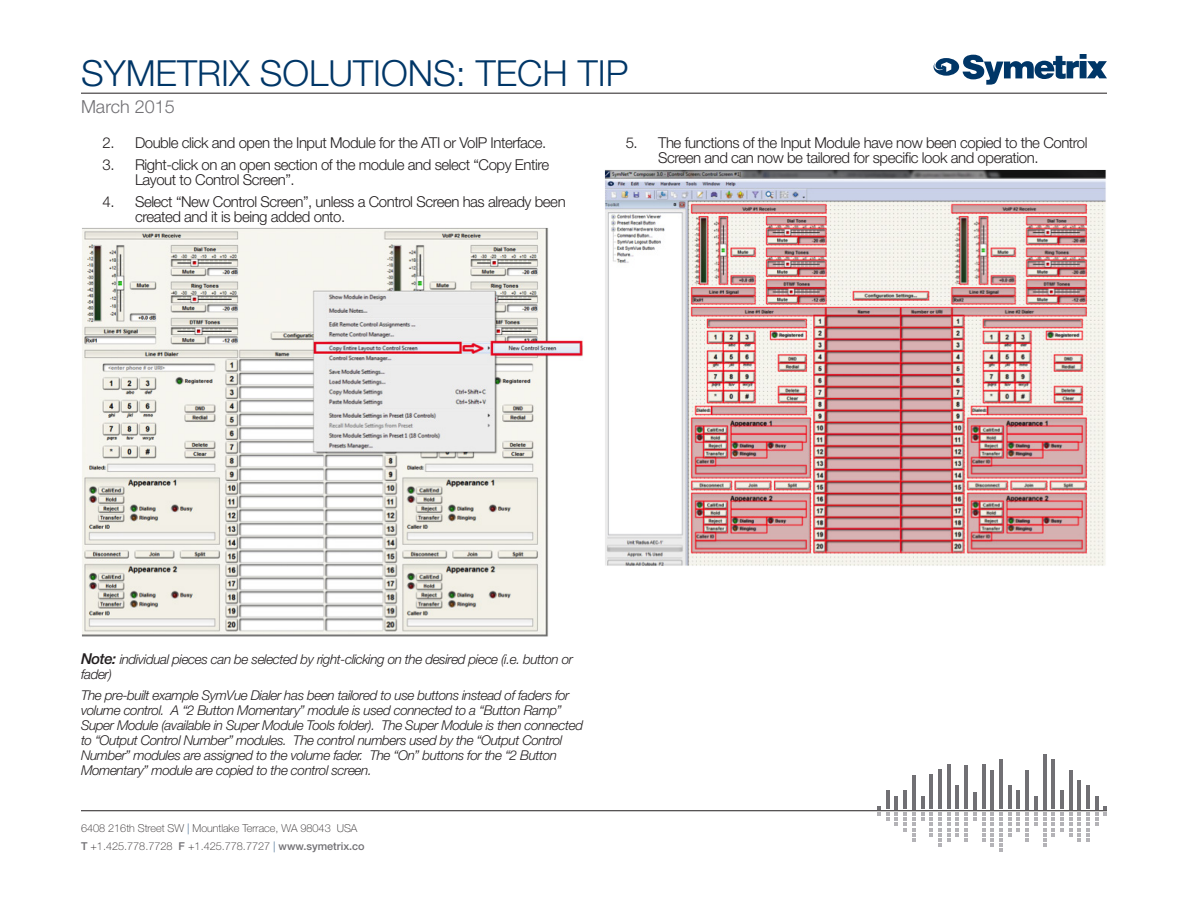
<style>
.page{position:relative;width:1188px;height:918px;background:#fff}
.page>*{position:absolute;margin:0;border:0;box-sizing:border-box;transform-origin:0 0}
.t1{font:300 36px "Helvetica Neue LT Std";color:#003667}
.t2{font:300 18px "Helvetica Neue LT Std";color:#717074}
.Body_Text{font:300 15px/15px "Helvetica Neue LT Std";letter-spacing:-.03em;color:#231f20}
.Body_Text-2{font:italic 300 13.5px/15px "Helvetica Neue LT Std";letter-spacing:-.03em;color:#231f20}
.t3{font:100 10.8px/18px "Helvetica Neue LT Std";color:#231f20}
.s1{font-weight:500;font-size:15px}
.s2{color:#003667}
.s3{font-weight:500;color:#717074}
</style>
<div class="page">
<svg style="left:933px;top:54px;width:174px;height:31px"></svg>
<hr style="left:81px;top:93px;width:1026px;height:1px;background:#231f20">
<hr style="left:81px;top:810px;width:1026px;height:1px;background:#231f20">
<hr style="left:886px;top:791px;width:3px;height:18px;background:#717074">
<hr style="left:904px;top:791px;width:3px;height:18px;background:#717074">
<hr style="left:912px;top:775px;width:3px;height:34px;background:#717074">
<hr style="left:930px;top:775px;width:3px;height:34px;background:#717074">
<hr style="left:938px;top:770px;width:4px;height:39px;background:#717074">
<hr style="left:947px;top:765px;width:3px;height:44px;background:#717074">
<hr style="left:956px;top:785px;width:3px;height:24px;background:#717074">
<hr style="left:965px;top:765px;width:3px;height:44px;background:#717074">
<hr style="left:973px;top:792px;width:3px;height:17px;background:#717074">
<hr style="left:982px;top:765px;width:3px;height:44px;background:#717074">
<hr style="left:991px;top:770px;width:3px;height:39px;background:#717074">
<hr style="left:999px;top:759px;width:3px;height:50px;background:#717074">
<hr style="left:1008px;top:786px;width:3px;height:23px;background:#717074">
<hr style="left:1017px;top:791px;width:3px;height:18px;background:#717074">
<hr style="left:1026px;top:770px;width:3px;height:39px;background:#717074">
<hr style="left:1043px;top:754px;width:3px;height:55px;background:#717074">
<hr style="left:1052px;top:759px;width:3px;height:50px;background:#717074">
<hr style="left:1060px;top:791px;width:3px;height:18px;background:#717074">
<hr style="left:1069px;top:770px;width:3px;height:39px;background:#717074">
<hr style="left:1078px;top:780px;width:3px;height:29px;background:#717074">
<hr style="left:1087px;top:785px;width:3px;height:24px;background:#717074">
<svg style="left:878px;top:806px;width:11px;height:15px"></svg>
<svg style="left:895px;top:796px;width:3px;height:30px"></svg>
<svg style="left:904px;top:812px;width:11px;height:29px"></svg>
<svg style="left:921px;top:797px;width:3px;height:24px"></svg>
<svg style="left:930px;top:812px;width:20px;height:35px"></svg>
<svg style="left:956px;top:812px;width:3px;height:24px"></svg>
<svg style="left:965px;top:812px;width:11px;height:29px"></svg>
<svg style="left:982px;top:812px;width:3px;height:29px"></svg>
<svg style="left:991px;top:812px;width:11px;height:40px"></svg>
<svg style="left:1008px;top:812px;width:3px;height:24px"></svg>
<svg style="left:1017px;top:812px;width:3px;height:19px"></svg>
<svg style="left:1026px;top:796px;width:11px;height:45px"></svg>
<svg style="left:1043px;top:812px;width:3px;height:35px"></svg>
<svg style="left:1052px;top:812px;width:11px;height:24px"></svg>
<svg style="left:1069px;top:812px;width:3px;height:24px"></svg>
<svg style="left:1078px;top:812px;width:3px;height:29px"></svg>
<svg style="left:1087px;top:796px;width:11px;height:45px"></svg>
<svg style="left:1104px;top:806px;width:3px;height:9px"></svg>
<img style="left:82px;top:228px;width:501px;height:409px">
<img style="left:604px;top:170px;width:502px;height:396px">
<h1 class="t1" style="left:81px;top:51px;width:549px">SYMETRIX SOLUTIONS: TECH TIP</h1>
<h2 class="t2" style="left:81px;top:95px;width:95px">March 2015</h2>
<p class="Body_Text" style="left:103px;top:135px;width:445px">2. Double click and open the Input Module for the ATI or VoIP Interface.</p>
<p class="Body_Text" style="left:135px;top:157px;width:416px;text-indent:-32px">3. Right-click on an open section of the module and select “Copy Entire<br>Layout to Control Screen”.</p>
<p class="Body_Text" style="left:135px;top:194px;width:432px;text-indent:-32px">4. Select “New Control Screen”, unless a Control Screen has already been created and it is being added onto.</p>
<p class="Body_Text" style="left:658px;top:135px;width:431px;text-indent:-32px">5. The functions of the Input Module have now been copied to the Control<br>Screen and can now be tailored for specific look and operation.</p>
<p class="Body_Text-2" style="left:81px;top:651px;width:494px"><span class="s1">Note:</span> individual pieces can be selected by right-clicking on the desired piece (i.e. button or fader)</p>
<p class="Body_Text-2" style="left:81px;top:688px;width:504px">The pre-built example SymVue Dialer has been tailored to use buttons instead of faders for volume control. A “2 Button Momentary” module is used connected to a “Button Ramp” Super Module (available in Super Module Tools folder). The Super Module is then connected to “Output Control Number” modules. The control numbers used by the “Output Control Number” modules are assigned to the volume fader. The “On” buttons for the “2 Button Momentary” module are copied to the control screen.</p>
<p class="t3" style="left:81px;top:820px;width:285px">6408 216th Street SW <span class="s2">|</span> Mountlake Terrace, WA 98043 USA<br><span class="s3">T</span> +1.425.778.7728 <span class="s3">F</span> +1.425.778.7727 <span class="s2">|</span> <span class="s3">www.symetrix.co</span></p>
</div>
